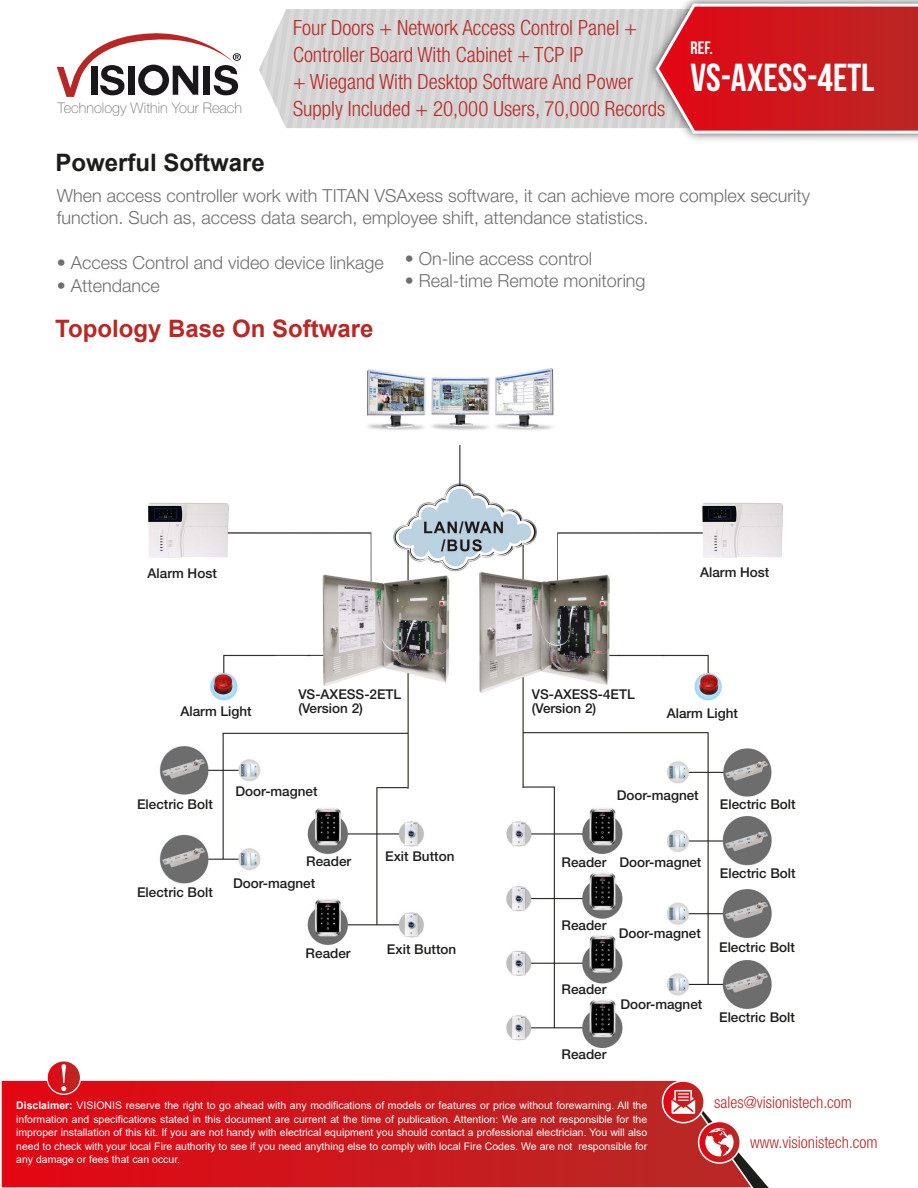
<style>
.page{position:relative;width:918px;height:1188px;background:#fff}
.page>*{position:absolute;margin:0;border:0;box-sizing:border-box;transform-origin:0 0}
.t1{font:39px "Bebas Neue";color:#fff}
.t2{font:700 24px "Arial";color:#b92825}
.t3{font:700 24px "Arial";color:#1d1d1b}
.t4{font:300 condensed 21px/27px "Helvetica Neue LT Std";color:#b92825}
.t5{font:300 18px/22.5px "Helvetica Neue LT Std";color:#706f6f}
.t6{font:18px "Bebas Neue";color:#fff}
.t7{font:300 condensed 16.35px "Helvetica Neue LT Std";color:#b92825}
.t8{font:100 14.55px "Helvetica Neue LT Std";color:#707070}
.t9{font:500 13.5px/13.5px "Helvetica Neue LT Std";color:#1d1d1b}
.t10{font:10.5px/13.5px "Arial";color:#fff;text-align:justify}
.s1{font-weight:700}
</style>
<div class="page">
<svg style="left:259px;top:2px;width:659px;height:133px;background:#d69899"></svg>
<svg style="left:1px;top:1080px;width:754px;height:108px;background:#cf2328"></svg>
<svg style="left:663px;top:1081px;width:41px;height:42px"></svg>
<div style="left:662px;top:1080px;width:43px;height:43px;border:2px solid #fff;border-radius:50%"></div>
<svg style="left:672px;top:1090px;width:23px;height:24px"></svg>
<svg style="left:699px;top:1121px;width:41px;height:42px"></svg>
<div style="left:698px;top:1121px;width:43px;height:43px;border:2px solid #fff;border-radius:50%"></div>
<svg style="left:705px;top:1128px;width:29px;height:28px"></svg>
<svg style="left:47px;top:1061px;width:34px;height:33px"></svg>
<div style="left:46px;top:1060px;width:35px;height:35px;border:1px solid #fff;border-radius:50%"></div>
<svg style="left:61px;top:1064px;width:5px;height:27px"></svg>
<svg style="left:57px;top:33px;width:184px;height:64px"></svg>
<img style="left:148px;top:368px;width:635px;height:679px">
<h3 class="t8" style="left:57px;top:100px;width:186px">Technology Within Your Reach</h3>
<h2 class="t3" style="left:55px;top:146px;width:211px">Powerful Software</h2>
<h3 class="t4" style="left:293px;top:14px;width:374px">Four Doors + Network Access Control Panel + Controller Board With Cabinet + TCP IP<br>+ Wiegand With Desktop Software And Power Supply Included + 20,000 Users, 70,000 Records</h3>
<h3 class="t6" style="left:691px;top:38px;width:24px">ref.</h3>
<h1 class="t1" style="left:691px;top:56px;width:186px">VS-AXESS-4ETL</h1>
<h3 class="t5" style="left:57px;top:184px;width:755px">When access controller work with TITAN VSAxess software, it can achieve more complex security function. Such as, access data search, employee shift, attendance statistics.</h3>
<h3 class="t5" style="left:57px;top:251px;width:328px">• Access Control and video device linkage</h3>
<h3 class="t5" style="left:57px;top:274px;width:105px">• Attendance</h3>
<h2 class="t2" style="left:55px;top:312px;width:320px">Topology Base On Software</h2>
<h3 class="t5" style="left:405px;top:247px;width:189px">• On-line access control</h3>
<h3 class="t5" style="left:405px;top:269px;width:242px">• Real-time Remote monitoring</h3>
<p class="t9" style="left:148px;top:566px;width:71px">Alarm Host</p>
<p class="t9" style="left:181px;top:704px;width:73px">Alarm Light</p>
<p class="t9" style="left:700px;top:566px;width:71px">Alarm Host</p>
<p class="t9" style="left:298px;top:688px;width:105px">VS-AXESS-2ETL (Version 2)</p>
<p class="t9" style="left:532px;top:688px;width:105px">VS-AXESS-4ETL (Version 2)</p>
<p class="t9" style="left:667px;top:707px;width:73px">Alarm Light</p>
<p class="t9" style="left:137px;top:798px;width:77px">Electric Bolt</p>
<p class="t9" style="left:236px;top:784px;width:84px">Door-magnet</p>
<p class="t9" style="left:617px;top:788px;width:84px">Door-magnet</p>
<p class="t9" style="left:720px;top:798px;width:77px">Electric Bolt</p>
<p class="t9" style="left:137px;top:886px;width:77px">Electric Bolt</p>
<p class="t9" style="left:306px;top:854px;width:47px">Reader</p>
<p class="t9" style="left:233px;top:876px;width:84px">Door-magnet</p>
<p class="t9" style="left:306px;top:946px;width:47px">Reader</p>
<p class="t9" style="left:385px;top:850px;width:71px">Exit Button</p>
<p class="t9" style="left:387px;top:942px;width:71px">Exit Button</p>
<p class="t9" style="left:562px;top:855px;width:47px">Reader</p>
<p class="t9" style="left:619px;top:855px;width:84px">Door-magnet</p>
<p class="t9" style="left:562px;top:919px;width:47px">Reader</p>
<p class="t9" style="left:619px;top:926px;width:84px">Door-magnet</p>
<p class="t9" style="left:562px;top:983px;width:47px">Reader</p>
<p class="t9" style="left:620px;top:997px;width:84px">Door-magnet</p>
<p class="t9" style="left:562px;top:1048px;width:47px">Reader</p>
<p class="t9" style="left:720px;top:867px;width:77px">Electric Bolt</p>
<p class="t9" style="left:719px;top:940px;width:77px">Electric Bolt</p>
<p class="t9" style="left:719px;top:1011px;width:77px">Electric Bolt</p>
<p class="t10" style="left:16px;top:1099px;width:633px"><span class="s1">Disclaimer:</span> VISIONIS reserve the right to go ahead with any modifications of models or features or price without forewarning. All the information and specifications stated in this document are current at the time of publication. Attention: We are not responsible for the improper installation of this kit. If you are not handy with electrical equipment you should contact a professional electrician. You will also need to check with your local Fire authority to see if you need anything else to comply with local Fire Codes. We are not responsible for any damage or fees that can occur.</p>
<h3 class="t7" style="left:714px;top:1093px;width:139px">sales@visionistech.com</h3>
<h3 class="t7" style="left:750px;top:1133px;width:129px">www.visionistech.com</h3>
</div>
